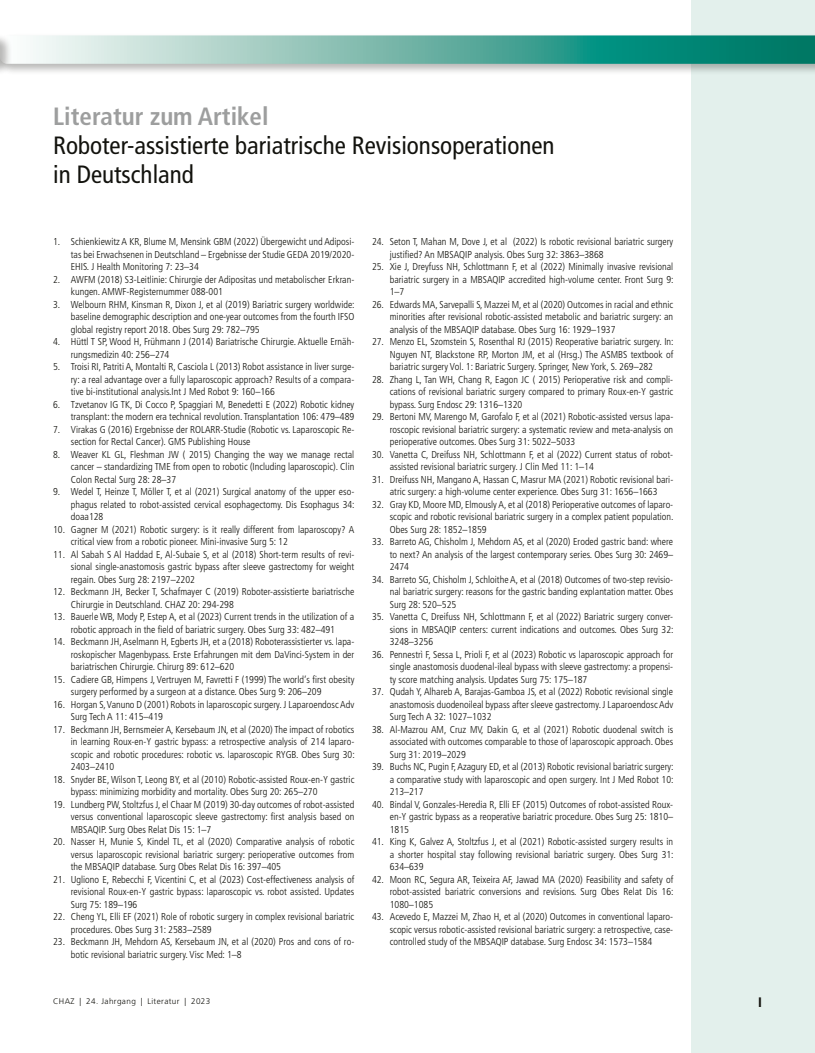
<style>
.page{position:relative;width:815px;height:1053px;background:#fff}
.page>*{position:absolute;margin:0;border:0;box-sizing:border-box;transform-origin:0 0}
.t1{font:condensed 25px/28.8px "Frutiger LT Std";color:#12120d}
.t2{font:700 condensed 25px "Frutiger LT Std";color:#9d9e9e}
.t3{font:700 13.75px "Frutiger LT Std";color:#12120d}
.t4{font:300 condensed 10px/12.5px "Frutiger LT Std";color:#12120d;text-align:justify}
.t5{font:300 8.12px "Frutiger LT Std";letter-spacing:.05em;color:#12120d}
</style>
<div class="page">
<div style="left:691px;top:0;width:124px;height:1052px;background:#e3f0ec"></div>
<div style="left:0;top:33px;width:815px;height:43px;background:#12120d;opacity:.3"></div>
<div style="left:0;top:33px;width:12px;height:43px;background:#12120d;opacity:.3"></div>
<svg style="left:0;top:35px;width:815px;height:29px"></svg>
<h1 class="t2" style="left:53px;top:102px;width:217px">Literatur zum Artikel</h1>
<h1 class="t1" style="left:53px;top:131px;width:503px">Roboter-assistierte bariatrische Revisionsoperationen in Deutschland</h1>
<p class="t4" style="left:71px;top:235px;width:285px;text-indent:-18px">1. Schienkiewitz A KR, Blume M, Mensink GBM (2022) Übergewicht und Adiposi&shy;tas bei Erwachsenen in Deutschland – Ergebnisse der Studie GEDA 2019/2020- EHIS. J Health Monitoring 7: 23–34</p>
<p class="t4" style="left:71px;top:273px;width:285px;text-indent:-18px">2. AWFM (2018) S3-Leitlinie: Chirurgie der Adipositas und metabolischer Erkran&shy;kungen. AMWF-Registernummer 088-001</p>
<p class="t4" style="left:71px;top:298px;width:285px;text-indent:-18px">3. Welbourn RHM, Kinsman R, Dixon J, et al (2019) Bariatric surgery worldwide: baseline demographic description and one-year outcomes from the fourth IFSO global registry report 2018. Obes Surg 29: 782–795</p>
<p class="t4" style="left:71px;top:335px;width:285px;text-indent:-18px">4. Hüttl T SP, Wood H, Frühmann J (2014) Bariatrische Chirurgie. Aktuelle Ernäh&shy;rungsmedizin 40: 256–274</p>
<p class="t4" style="left:71px;top:360px;width:285px;text-indent:-18px">5. Troisi RI, Patriti A, Montalti R, Casciola L (2013) Robot assistance in liver surge&shy;ry: a real advantage over a fully laparoscopic approach? Results of a compara&shy;tive bi-institutional analysis.Int J Med Robot 9: 160–166</p>
<p class="t4" style="left:53px;top:398px;width:303px;text-align:right">6. Tzvetanov IG TK, Di Cocco P, Spaggiari M, Benedetti E (2022) Robotic kidney transplant: the modern era technical revolution. Transplantation 106: 479–489</p>
<p class="t4" style="left:71px;top:423px;width:285px;text-indent:-18px">7. Virakas G (2016) Ergebnisse der ROLARR-Studie (Robotic vs. Laparoscopic Re&shy;section for Rectal Cancer). GMS Publishing House</p>
<p class="t4" style="left:71px;top:448px;width:285px;text-indent:-18px">8. Weaver KL GL, Fleshman JW ( 2015) Changing the way we manage rectal cancer – standardizing TME from open to robotic (Including laparoscopic). Clin Colon Rectal Surg 28: 28–37</p>
<p class="t4" style="left:71px;top:485px;width:285px;text-indent:-18px">9. Wedel T, Heinze T, Möller T, et al (2021) Surgical anatomy of the upper eso&shy;phagus related to robot-assisted cervical esophagectomy. Dis Esophagus 34: doaa128</p>
<p class="t4" style="left:71px;top:523px;width:285px;text-indent:-18px">10. Gagner M (2021) Robotic surgery: is it really different from laparoscopy? A critical view from a robotic pioneer. Mini-invasive Surg 5: 12</p>
<p class="t4" style="left:71px;top:548px;width:285px;text-indent:-18px">11. Al Sabah S Al Haddad E, Al-Subaie S, et al (2018) Short-term results of revi&shy;sional single-anastomosis gastric bypass after sleeve gastrectomy for weight regain. Obes Surg 28: 2197–2202</p>
<p class="t4" style="left:71px;top:585px;width:285px;text-indent:-18px">12. Beckmann JH, Becker T, Schafmayer C (2019) Roboter-assistierte bariatrische<br>Chirurgie in Deutschland. CHAZ 20: 294-298</p>
<p class="t4" style="left:53px;top:610px;width:303px;text-align:center">13. Bauerle WB, Mody P, Estep A, et al (2023) Current trends in the utilization of a robotic approach in the field of bariatric surgery. Obes Surg 33: 482–491</p>
<p class="t4" style="left:71px;top:635px;width:285px;text-indent:-18px">14. Beckmann JH, Aselmann H, Egberts JH, et a (2018) Roboterassistierter vs. lapa&shy;roskopischer Magenbypass. Erste Erfahrungen mit dem DaVinci-System in der bariatrischen Chirurgie. Chirurg 89: 612–620</p>
<p class="t4" style="left:71px;top:673px;width:285px;text-indent:-18px">15. Cadiere GB, Himpens J, Vertruyen M, Favretti F (1999) The world‘s first obesity surgery performed by a surgeon at a distance. Obes Surg 9: 206–209</p>
<p class="t4" style="left:71px;top:698px;width:285px;text-indent:-18px">16. Horgan S, Vanuno D (2001) Robots in laparoscopic surgery. J Laparoendosc Adv<br>Surg Tech A 11: 415–419</p>
<p class="t4" style="left:71px;top:723px;width:285px;text-indent:-18px">17. Beckmann JH, Bernsmeier A, Kersebaum JN, et al (2020) The impact of robotics in learning Roux-en-Y gastric bypass: a retrospective analysis of 214 laparo&shy;scopic and robotic procedures: robotic vs. laparoscopic RYGB. Obes Surg 30:<br>2403–2410</p>
<p class="t4" style="left:71px;top:773px;width:285px;text-indent:-18px">18. Snyder BE, Wilson T, Leong BY, et al (2010) Robotic-assisted Roux-en-Y gastric bypass: minimizing morbidity and mortality. Obes Surg 20: 265–270</p>
<p class="t4" style="left:71px;top:798px;width:285px;text-indent:-18px">19. Lundberg PW, Stoltzfus J, el Chaar M (2019) 30-day outcomes of robot-assisted versus conventional laparoscopic sleeve gastrectomy: first analysis based on MBSAQIP. Surg Obes Relat Dis 15: 1–7</p>
<p class="t4" style="left:71px;top:835px;width:285px;text-indent:-18px">20. Nasser H, Munie S, Kindel TL, et al (2020) Comparative analysis of robotic versus laparoscopic revisional bariatric surgery: perioperative outcomes from the MBSAQIP database. Surg Obes Relat Dis 16: 397–405</p>
<p class="t4" style="left:71px;top:873px;width:285px;text-indent:-18px">21. Ugliono E, Rebecchi F, Vicentini C, et al (2023) Cost-effectiveness analysis of revisional Roux-en-Y gastric bypass: laparoscopic vs. robot assisted. Updates Surg 75: 189–196</p>
<p class="t4" style="left:71px;top:910px;width:285px;text-indent:-18px">22. Cheng YL, Elli EF (2021) Role of robotic surgery in complex revisional bariatric procedures. Obes Surg 31: 2583–2589</p>
<p class="t4" style="left:71px;top:935px;width:285px;text-indent:-18px">23. Beckmann JH, Mehdorn AS, Kersebaum JN, et al (2020) Pros and cons of ro&shy;botic revisional bariatric surgery. Visc Med: 1–8</p>
<p class="t4" style="left:390px;top:235px;width:285px;text-indent:-18px">24. Seton T, Mahan M, Dove J, et al (2022) Is robotic revisional bariatric surgery justified? An MBSAQIP analysis. Obes Surg 32: 3863–3868</p>
<p class="t4" style="left:390px;top:260px;width:285px;text-indent:-18px">25. Xie J, Dreyfuss NH, Schlottmann F, et al (2022) Minimally invasive revisional bariatric surgery in a MBSAQIP accredited high-volume center. Front Surg 9:<br>1–7</p>
<p class="t4" style="left:390px;top:298px;width:285px;text-indent:-18px">26. Edwards MA, Sarvepalli S, Mazzei M, et al (2020) Outcomes in racial and ethnic minorities after revisional robotic-assisted metabolic and bariatric surgery: an analysis of the MBSAQIP database. Obes Surg 16: 1929–1937</p>
<p class="t4" style="left:390px;top:335px;width:285px;text-indent:-18px">27. Menzo EL, Szomstein S, Rosenthal RJ (2015) Reoperative bariatric surgery. In:<br>Nguyen NT, Blackstone RP, Morton JM, et al (Hrsg.) The ASMBS textbook of bariatric surgery Vol. 1: Bariatric Surgery. Springer, New York, S. 269–282</p>
<p class="t4" style="left:390px;top:373px;width:285px;text-indent:-18px">28. Zhang L, Tan WH, Chang R, Eagon JC ( 2015) Perioperative risk and compli&shy;cations of revisional bariatric surgery compared to primary Roux-en-Y gastric bypass. Surg Endosc 29: 1316–1320</p>
<p class="t4" style="left:390px;top:410px;width:285px;text-indent:-18px">29. Bertoni MV, Marengo M, Garofalo F, et al (2021) Robotic-assisted versus lapa&shy;roscopic revisional bariatric surgery: a systematic review and meta-analysis on perioperative outcomes. Obes Surg 31: 5022–5033</p>
<p class="t4" style="left:390px;top:448px;width:285px;text-indent:-18px">30. Vanetta C, Dreifuss NH, Schlottmann F, et al (2022) Current status of robot&shy;assisted revisional bariatric surgery. J Clin Med 11: 1–14</p>
<p class="t4" style="left:372px;top:473px;width:303px;text-align:center">31. Dreifuss NH, Mangano A, Hassan C, Masrur MA (2021) Robotic revisional bari&shy;atric surgery: a high-volume center experience. Obes Surg 31: 1656–1663</p>
<p class="t4" style="left:390px;top:498px;width:285px;text-indent:-18px">32. Gray KD, Moore MD, Elmously A, et al (2018) Perioperative outcomes of laparo&shy;scopic and robotic revisional bariatric surgery in a complex patient population.<br>Obes Surg 28: 1852–1859</p>
<p class="t4" style="left:390px;top:535px;width:285px;text-indent:-18px">33. Barreto AG, Chisholm J, Mehdorn AS, et al (2020) Eroded gastric band: where to next? An analysis of the largest contemporary series. Obes Surg 30: 2469– 2474</p>
<p class="t4" style="left:390px;top:573px;width:285px;text-indent:-18px">34. Barreto SG, Chisholm J, Schloithe A, et al (2018) Outcomes of two-step revisio&shy;nal bariatric surgery: reasons for the gastric banding explantation matter. Obes Surg 28: 520–525</p>
<p class="t4" style="left:390px;top:610px;width:285px;text-indent:-18px">35. Vanetta C, Dreifuss NH, Schlottmann F, et al (2022) Bariatric surgery conver&shy;sions in MBSAQIP centers: current indications and outcomes. Obes Surg 32:<br>3248–3256</p>
<p class="t4" style="left:390px;top:648px;width:285px;text-indent:-18px">36. Pennestrì F, Sessa L, Prioli F, et al (2023) Robotic vs laparoscopic approach for single anastomosis duodenal-ileal bypass with sleeve gastrectomy: a propensi&shy;ty score matching analysis. Updates Surg 75: 175–187</p>
<p class="t4" style="left:390px;top:685px;width:285px;text-indent:-18px">37. Qudah Y, Alhareb A, Barajas-Gamboa JS, et al (2022) Robotic revisional single anastomosis duodenoileal bypass after sleeve gastrectomy. J Laparoendosc Adv Surg Tech A 32: 1027–1032</p>
<p class="t4" style="left:390px;top:723px;width:285px;text-indent:-18px">38. Al-Mazrou AM, Cruz MV, Dakin G, et al (2021) Robotic duodenal switch is associated with outcomes comparable to those of laparoscopic approach. Obes Surg 31: 2019–2029</p>
<p class="t4" style="left:390px;top:760px;width:285px;text-indent:-18px">39. Buchs NC, Pugin F, Azagury ED, et al (2013) Robotic revisional bariatric surgery: a comparative study with laparoscopic and open surgery. Int J Med Robot 10:<br>213–217</p>
<p class="t4" style="left:390px;top:798px;width:285px;text-indent:-18px">40. Bindal V, Gonzales-Heredia R, Elli EF (2015) Outcomes of robot-assisted Roux&shy;en-Y gastric bypass as a reoperative bariatric procedure. Obes Surg 25: 1810– 1815</p>
<p class="t4" style="left:390px;top:835px;width:285px;text-indent:-18px">41. King K, Galvez A, Stoltzfus J, et al (2021) Robotic-assisted surgery results in a shorter hospital stay following revisional bariatric surgery. Obes Surg 31:<br>634–639</p>
<p class="t4" style="left:390px;top:873px;width:285px;text-indent:-18px">42. Moon RC, Segura AR, Teixeira AF, Jawad MA (2020) Feasibility and safety of robot-assisted bariatric conversions and revisions. Surg Obes Relat Dis 16:<br>1080–1085</p>
<p class="t4" style="left:390px;top:910px;width:285px;text-indent:-18px">43. Acevedo E, Mazzei M, Zhao H, et al (2020) Outcomes in conventional laparo&shy;scopic versus robotic-assisted revisional bariatric surgery: a retrospective, case&shy;controlled study of the MBSAQIP database. Surg Endosc 34: 1573–1584</p>
<p class="t5" style="left:53px;top:996px;width:159px">CHAZ | 24. Jahrgang | Literatur | 2023</p>
<h2 class="t3" style="left:758px;top:994px;width:5px">I</h2>
</div>
